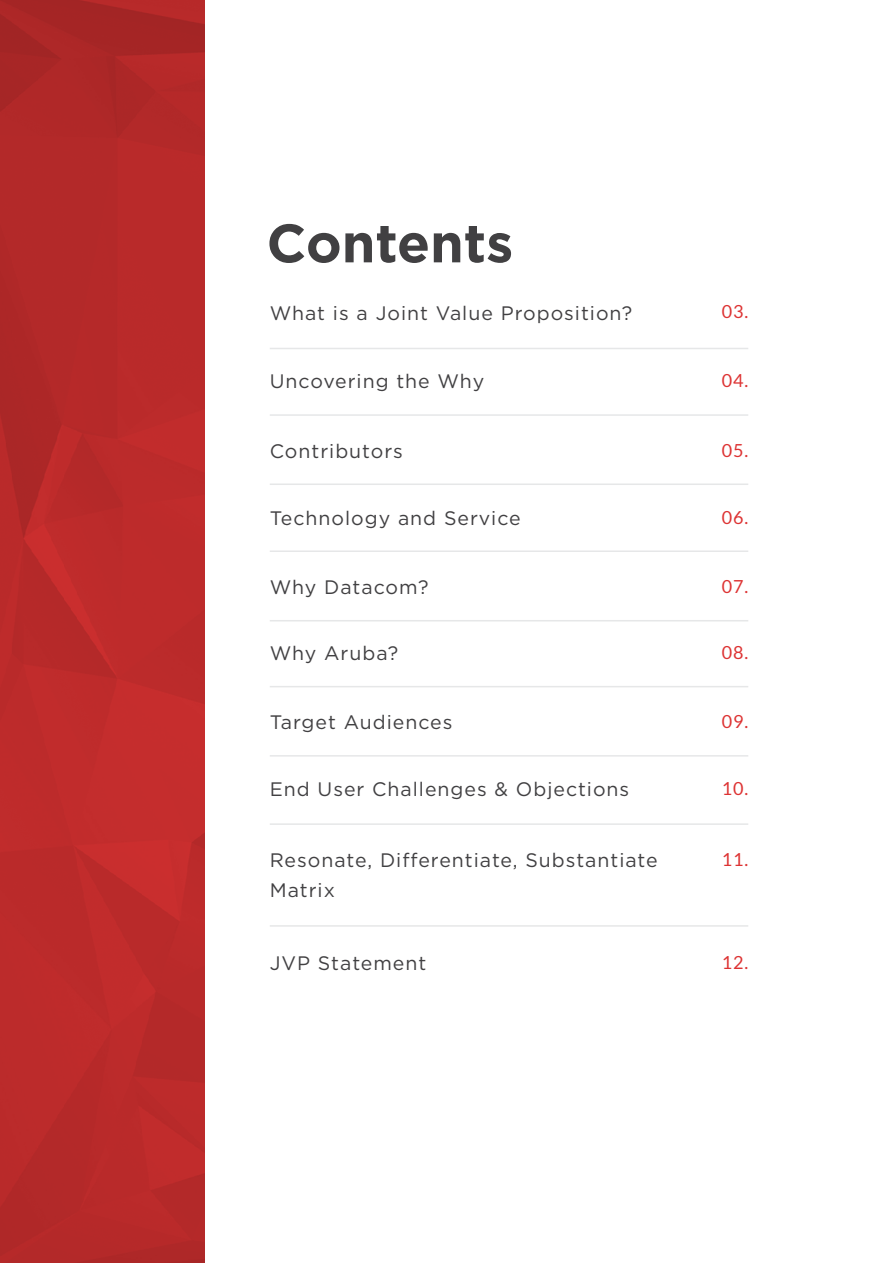
<style>
.page{position:relative;width:893px;height:1263px;background:#fff}
.page>*{position:absolute;margin:0;border:0;box-sizing:border-box;transform-origin:0 0}
.t1{font:700 54px "Gotham";color:#414042}
.t2{font:19.5px/30px "Gotham";letter-spacing:.05em;color:#414042}
.t3{font:18px "Lato";letter-spacing:.05em;color:#d33}
</style>
<div class="page">
<hr style="left:270px;top:925px;width:478px;height:2px;background:#e6e7e8">
<hr style="left:270px;top:414px;width:478px;height:2px;background:#e6e7e8">
<hr style="left:270px;top:483px;width:478px;height:2px;background:#e6e7e8">
<hr style="left:270px;top:550px;width:478px;height:2px;background:#e6e7e8">
<hr style="left:270px;top:620px;width:478px;height:1px;background:#e6e7e8">
<hr style="left:270px;top:686px;width:478px;height:1px;background:#e6e7e8">
<hr style="left:270px;top:755px;width:478px;height:1px;background:#e6e7e8">
<hr style="left:270px;top:823px;width:478px;height:2px;background:#e6e7e8">
<hr style="left:270px;top:348px;width:478px;height:1px;background:#e6e7e8">
<svg style="left:0;top:0;width:204px;height:1263px;background:#b82a2a"></svg>
<h1 class="t1" style="left:267px;top:212px;width:248px">Contents</h1>
<p class="t2" style="left:270px;top:297px;width:364px">What is a Joint Value Proposition?</p>
<p class="t3" style="left:722px;top:302px;width:28px">03.</p>
<p class="t2" style="left:270px;top:366px;width:216px">Uncovering the Why</p>
<p class="t3" style="left:722px;top:371px;width:28px">04.</p>
<p class="t2" style="left:270px;top:435px;width:135px">Contributors</p>
<p class="t3" style="left:722px;top:440px;width:28px">05.</p>
<p class="t2" style="left:270px;top:502px;width:252px">Technology and Service</p>
<p class="t3" style="left:722px;top:507px;width:28px">06.</p>
<p class="t2" style="left:270px;top:572px;width:160px">Why Datacom?</p>
<p class="t3" style="left:722px;top:576px;width:28px">07.</p>
<p class="t2" style="left:270px;top:638px;width:130px">Why Aruba?</p>
<p class="t3" style="left:722px;top:642px;width:28px">08.</p>
<p class="t2" style="left:270px;top:707px;width:184px">Target Audiences</p>
<p class="t3" style="left:722px;top:711px;width:28px">09.</p>
<p class="t2" style="left:270px;top:774px;width:361px">End User Challenges &amp; Objections</p>
<p class="t3" style="left:722px;top:778px;width:28px">10.</p>
<p class="t2" style="left:270px;top:844px;width:389px">Resonate, Differentiate, Substantiate<br>Matrix</p>
<p class="t3" style="left:722px;top:849px;width:28px">11.</p>
<p class="t2" style="left:270px;top:948px;width:158px">JVP Statement</p>
<p class="t3" style="left:722px;top:953px;width:28px">12.</p>
</div>
